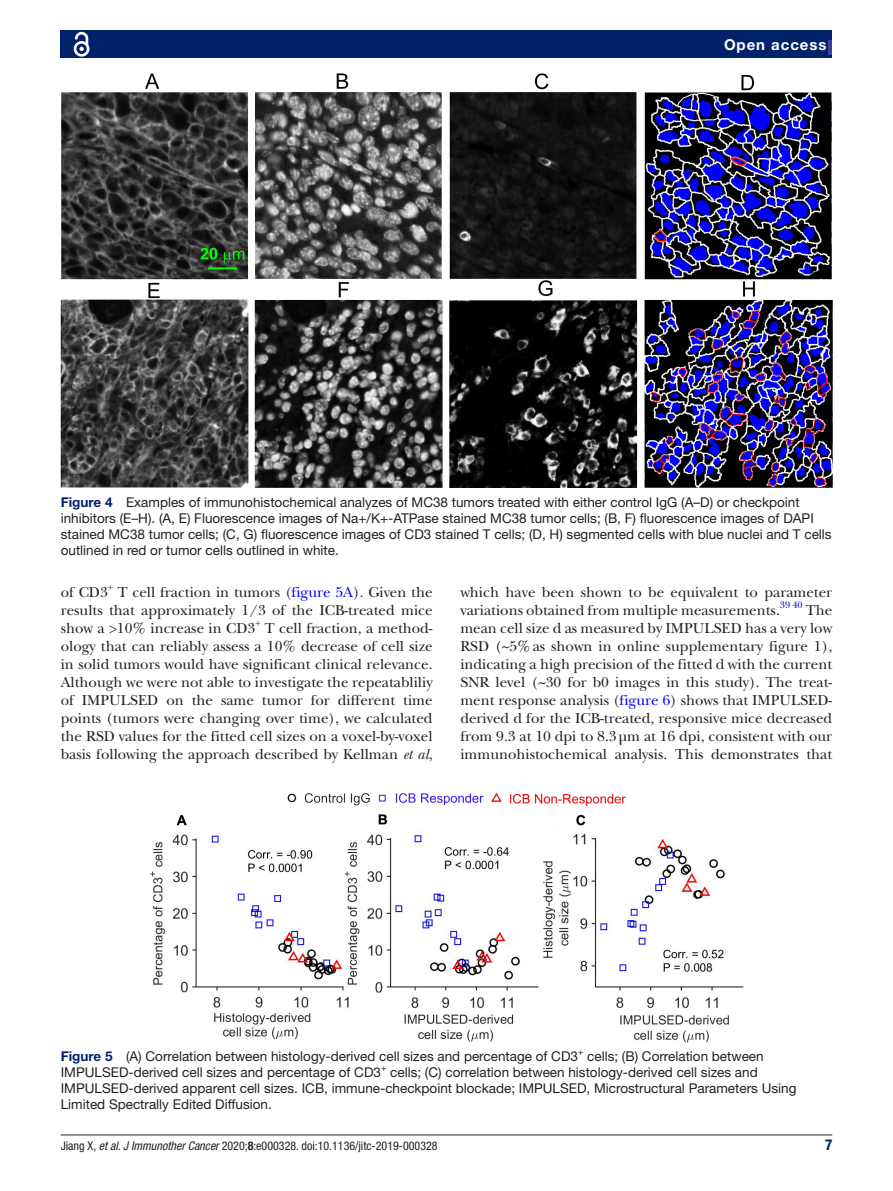
<style>
.page{position:relative;width:893px;height:1191px;background:#fff}
.page>*{position:absolute;margin:0;border:0;box-sizing:border-box;transform-origin:0 0}
.t1{font:15px/18px "New Baskerville";color:#231f20;text-align:justify}
.t2{font:700 15px "Helvetica Neue LT Std";letter-spacing:.065em;color:#fff}
.t3{font:700 condensed 15px "Helvetica Neue LT Std";color:#00226b}
.t4{font:13.5px/16.2px "Helvetica Neue LT Std";color:#231f20}
.t5{font:condensed 12px "Helvetica Neue LT Std";color:#231f20}
.t6{font:9.9px "New Baskerville";color:#00f}
.t7{font:9.9px "New Baskerville";color:#231f20}
.t8{font:9px "Helvetica Neue LT Std";color:#231f20}
.s1{font-weight:700;color:#00226b}
.s2{color:#00f}
.s3{font-style:italic}
.s4{font-weight:700}
</style>
<div class="page">
<hr style="left:61px;top:1134px;width:771px;height:1px;background:#231f20">
<div style="left:61px;top:31px;width:771px;height:27px;background:#00226b"></div>
<hr style="left:828px;top:40px;width:4px;height:15px;background:#414099">
<svg style="left:73px;top:31px;width:17px;height:26px"></svg>
<img style="left:61px;top:73px;width:771px;height:415px">
<img style="left:150px;top:792px;width:593px;height:251px">
<p class="t2" style="left:724px;top:35px;width:104px">Open access</p>
<p class="t4" style="left:61px;top:493px;width:772px"><span class="s1">Figure 4</span> Examples of immunohistochemical analyzes of MC38 tumors treated with either control IgG (A–D) or checkpoint inhibitors (E–H). (A, E) Fluorescence images of Na+/K+-ATPase stained MC38 tumor cells; (B, F) fluorescence images of DAPI stained MC38 tumor cells; (C, G) fluorescence images of CD3 stained T cells; (D, H) segmented cells with blue nuclei and T cells outlined in red or tumor cells outlined in white.</p>
<p class="t1" style="left:61px;top:583px;width:49px">of CD3</p>
<p class="t7" style="left:108px;top:581px;width:7px">+</p>
<p class="t1" style="left:61px;top:583px;width:373px;text-indent:57px">T cell fraction in tumors (<span class="s2">figure 5A</span>). Given the results that approximately 1/3 of the ICB-treated mice show a &gt;10% increase in CD3</p>
<p class="t7" style="left:255px;top:617px;width:7px">+</p>
<p class="t1" style="left:61px;top:619px;width:373px;text-indent:204px">T cell fraction, a method&shy;ology that can reliably assess a 10% decrease of cell size in solid tumors would have significant clinical relevance.<br>Although we were not able to investigate the repeatabliliy of IMPULSED on the same tumor for different time points (tumors were changing over time), we calculated the RSD values for the fitted cell sizes on a voxel-by-voxel basis following the approach described by Kellman <span class="s3">et al</span>,</p>
<p class="t1" style="left:460px;top:583px;width:373px">which have been shown to be equivalent to parameter variations obtained from multiple measurements.</p>
<p class="t6" style="left:780px;top:599px;width:24px">39 40</p>
<p class="t1" style="left:460px;top:601px;width:373px;text-indent:345px">The mean cell size d as measured by IMPULSED has a very low RSD (~5%as shown in online supplementary figure 1), indicating a high precision of the fitted d with the current SNR level (~30 for b0 images in this study). The treat&shy;ment response analysis (<span class="s2">figure 6</span>) shows that IMPULSED&shy;derived d for the ICB-treated, responsive mice decreased from 9.3 at 10 dpi to 8.3µm at 16 dpi, consistent with our immunohistochemical analysis. This demonstrates that</p>
<p class="t4" style="left:61px;top:1047px;width:704px"><span class="s1">Figure 5</span> (A) Correlation between histology-derived cell sizes and percentage of CD3<sup>+</sup> cells; (B) Correlation between<br>IMPULSED-derived cell sizes and percentage of CD3</p>
<p class="t8" style="left:381px;top:1062px;width:7px">+</p>
<p class="t4" style="left:61px;top:1063px;width:737px;text-indent:329px">cells; (C) correlation between histology-derived cell sizes and<br>IMPULSED-derived apparent cell sizes. ICB, immune-checkpoint blockade; IMPULSED, Microstructural Parameters Using<br>Limited Spectrally Edited Diffusion.</p>
<p class="t5" style="left:61px;top:1138px;width:378px">Jiang X, <span class="s3">et al</span>. <span class="s3">J Immunother Cancer</span> 2020;<span class="s4">8</span>:e000328. doi:10.1136/jitc-2019-000328</p>
<p class="t3" style="left:825px;top:1135px;width:9px">7</p>
</div>
